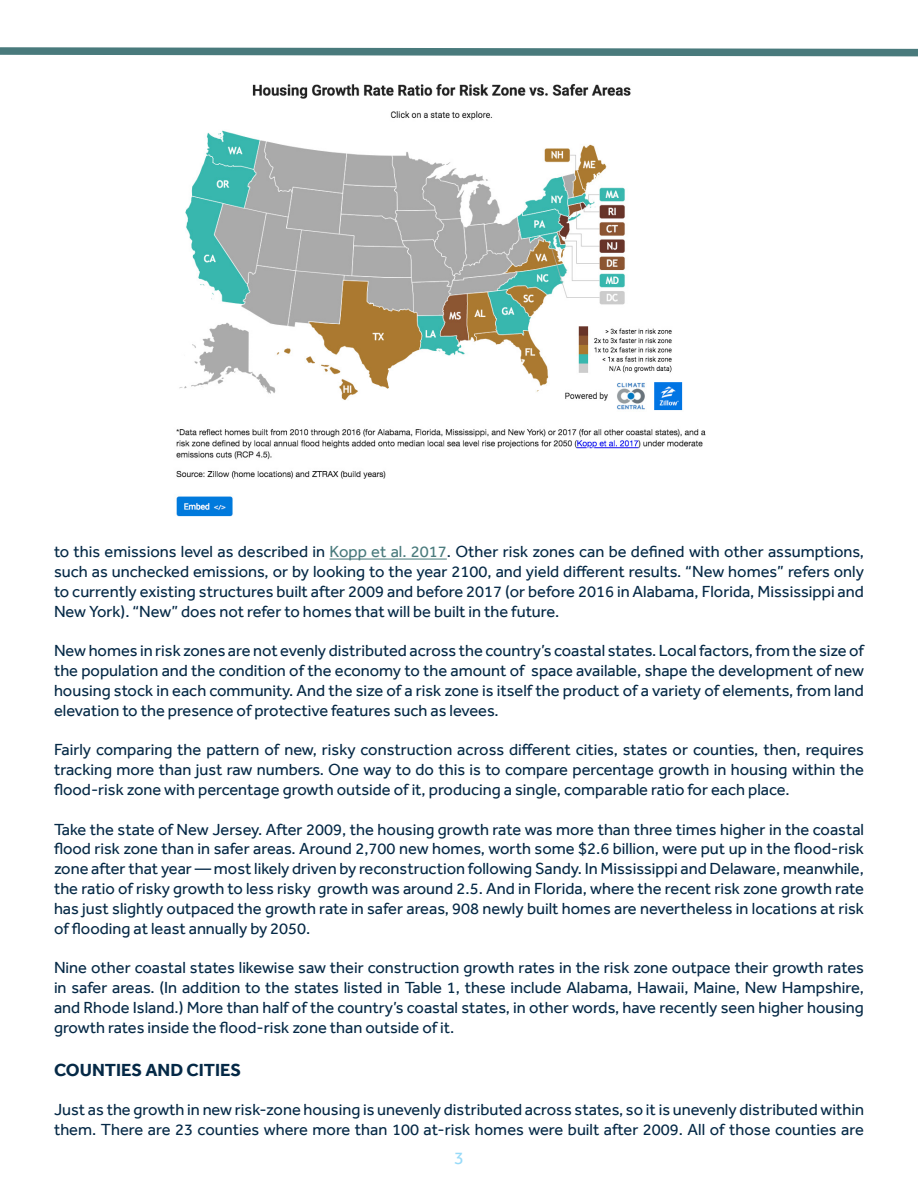
<style>
.page{position:relative;width:918px;height:1188px;background:#fff}
.page>*{position:absolute;margin:0;border:0;box-sizing:border-box;transform-origin:0 0}
.t1{font:700 18px "Effra";color:#052946}
.t2{font:18px "Effra";color:#97daf8}
.t3{font:16.5px/19.8px "Effra";color:#052946;text-align:justify}
.s1{color:#497a7c}
</style>
<div class="page">
<svg style="left:0;top:47px;width:918px;height:9px;background:#678f91"></svg>
<hr style="left:329px;top:559px;width:118px;height:1px;background:#497a7c">
<img style="left:176px;top:84px;width:530px;height:433px">
<p class="t3" style="left:54px;top:542px;width:812px">to this emissions level as described in <span class="s1">Kopp et al. 2017</span>. Other risk zones can be defined with other assumptions, such as unchecked emissions, or by looking to the year 2100, and yield different results. “New homes” refers only to currently existing structures built after 2009 and before 2017 (or before 2016 in Alabama, Florida, Mississippi and New York). “New” does not refer to homes that will be built in the future.</p>
<p class="t3" style="left:54px;top:641px;width:812px">New homes in risk zones are not evenly distributed across the country’s coastal states. Local factors, from the size of the population and the condition of the economy to the amount of space available, shape the development of new housing stock in each community. And the size of a risk zone is itself the product of a variety of elements, from land elevation to the presence of protective features such as levees.</p>
<p class="t3" style="left:54px;top:740px;width:812px">Fairly comparing the pattern of new, risky construction across different cities, states or counties, then, requires tracking more than just raw numbers. One way to do this is to compare percentage growth in housing within the flood-risk zone with percentage growth outside of it, producing a single, comparable ratio for each place.</p>
<p class="t3" style="left:54px;top:819px;width:812px">Take the state of New Jersey. After 2009, the housing growth rate was more than three times higher in the coastal flood risk zone than in safer areas. Around 2,700 new homes, worth some $2.6 billion, were put up in the flood-risk zone after that year — most likely driven by reconstruction following Sandy. In Mississippi and Delaware, meanwhile, the ratio of risky growth to less risky growth was around 2.5. And in Florida, where the recent risk zone growth rate has just slightly outpaced the growth rate in safer areas, 908 newly built homes are nevertheless in locations at risk of flooding at least annually by 2050.</p>
<p class="t3" style="left:54px;top:958px;width:812px">Nine other coastal states likewise saw their construction growth rates in the risk zone outpace their growth rates in safer areas. (In addition to the states listed in Table 1, these include Alabama, Hawaii, Maine, New Hampshire, and Rhode Island.) More than half of the country’s coastal states, in other words, have recently seen higher housing growth rates inside the flood-risk zone than outside of it.</p>
<p class="t1" style="left:54px;top:1059px;width:189px">COUNTIES AND CITIES</p>
<p class="t3" style="left:54px;top:1100px;width:812px">Just as the growth in new risk-zone housing is unevenly distributed across states, so it is unevenly distributed within them. There are 23 counties where more than 100 at-risk homes were built after 2009. All of those counties are</p>
<p class="t2" style="left:454px;top:1147px;width:11px">3</p>
</div>
